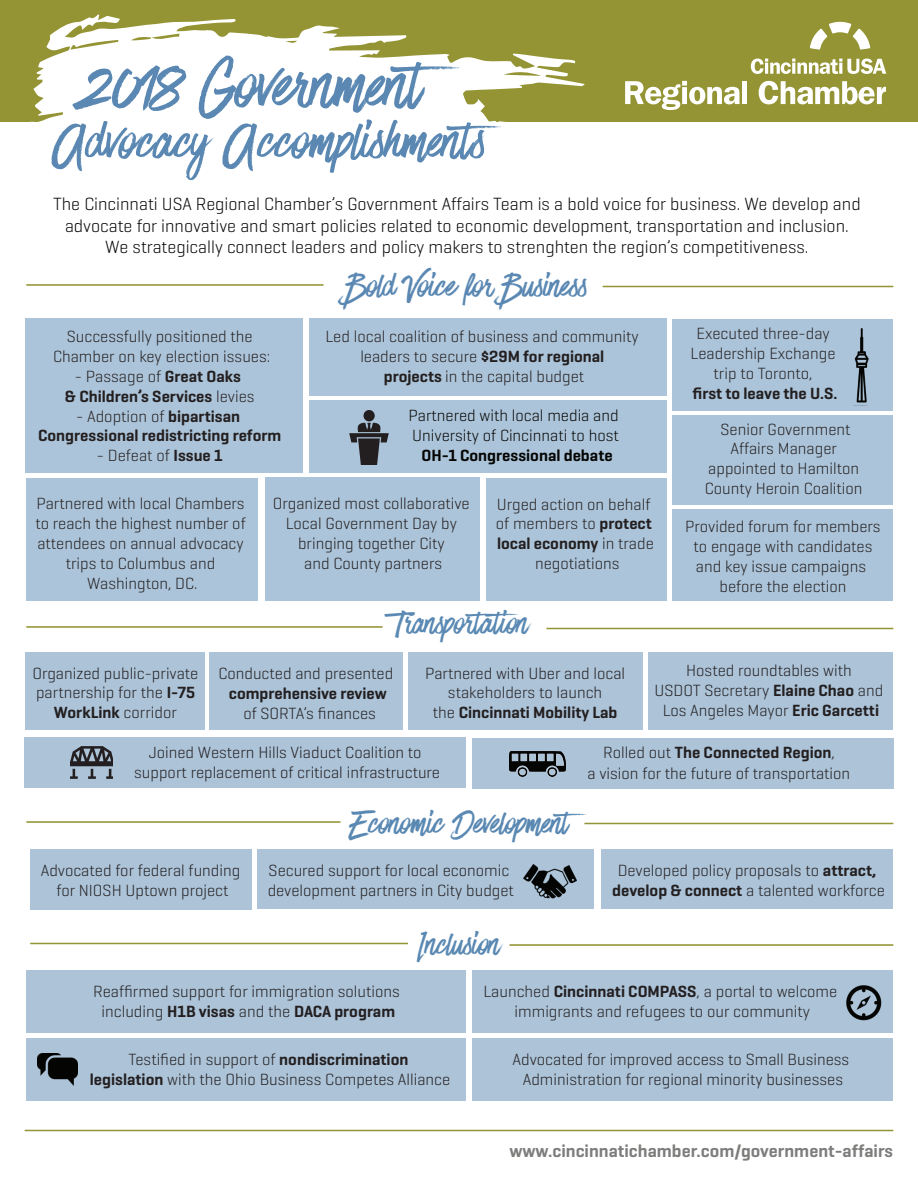
<style>
.page{position:relative;width:918px;height:1188px;background:#fff}
.page>*{position:absolute;margin:0;border:0;box-sizing:border-box;transform-origin:0 0}
.t1{font:78px "Have Heart One";color:#5a88b3}
.t2{font:61.5px "Have Heart One";color:#5a88b3}
.t3{font:39px "Have Heart One";color:#5a88b3}
.t4{font:37.5px "Have Heart One";color:#5988b2}
.t5{font:37.5px "Have Heart One";color:#5a89b3}
.t6{font:300 18px/21.6px "Geogrotesque";color:#040503;text-align:center}
.t7{font:600 18px "Geogrotesque";color:#7d7d7c}
.t8{font:300 16.5px/19.8px "Geogrotesque";color:#231f20;text-align:center}
.t9{font:600 16.5px/19.8px "Geogrotesque";color:#231f20;text-align:center}
.t10{font:300 16.5px/19.8px "Geogrotesque";color:#040503}
.t11{font:600 16.5px "Geogrotesque";color:#040503}
.s1{font-weight:300}
.s2{font-weight:600}
</style>
<div class="page">
<div style="left:26px;top:1038px;width:440px;height:63px;background:#acc3d8"></div>
<div style="left:309px;top:400px;width:358px;height:73px;background:#acc4d9"></div>
<div style="left:486px;top:478px;width:181px;height:123px;background:#acc4d9"></div>
<div style="left:266px;top:477px;width:214px;height:124px;background:#acc4d9"></div>
<div style="left:309px;top:318px;width:358px;height:78px;background:#acc4d9"></div>
<div style="left:472px;top:1038px;width:421px;height:63px;background:#acc3d8"></div>
<div style="left:472px;top:970px;width:421px;height:63px;background:#acc3d8"></div>
<div style="left:26px;top:970px;width:440px;height:63px;background:#acc3d8"></div>
<div style="left:601px;top:850px;width:292px;height:59px;background:#acc3d8"></div>
<div style="left:258px;top:850px;width:336px;height:59px;background:#acc3d8"></div>
<div style="left:25px;top:737px;width:441px;height:51px;background:#acc3d8"></div>
<div style="left:472px;top:738px;width:422px;height:50px;background:#acc3d8"></div>
<div style="left:25px;top:652px;width:179px;height:78px;background:#acc3d8"></div>
<div style="left:648px;top:652px;width:245px;height:78px;background:#acc3d8"></div>
<div style="left:408px;top:652px;width:234px;height:78px;background:#acc3d8"></div>
<div style="left:210px;top:652px;width:193px;height:78px;background:#acc3d8"></div>
<div style="left:673px;top:415px;width:220px;height:90px;background:#acc4d9"></div>
<div style="left:673px;top:319px;width:220px;height:92px;background:#acc4d9"></div>
<div style="left:25px;top:319px;width:277px;height:154px;background:#acc4d9"></div>
<div style="left:26px;top:478px;width:232px;height:123px;background:#acc4d9"></div>
<div style="left:0;top:0;width:918px;height:122px;background:#949435"></div>
<svg style="left:30px;top:14px;width:555px;height:108px;fill:#fff"></svg>
<svg style="left:120px;top:81px;width:27px;height:11px"></svg>
<svg style="left:408px;top:102px;width:29px;height:6px"></svg>
<svg style="left:386px;top:117px;width:10px;height:5px"></svg>
<svg style="left:243px;top:89px;width:10px;height:5px"></svg>
<svg style="left:412px;top:114px;width:96px;height:8px"></svg>
<svg style="left:810px;top:22px;width:60px;height:28px"></svg>
<svg style="left:751px;top:59px;width:135px;height:15px"></svg>
<svg style="left:625px;top:81px;width:115px;height:29px"></svg>
<div style="left:742px;top:81px;width:5px;height:23px;background:#fff"></div>
<svg style="left:759px;top:81px;width:127px;height:23px"></svg>
<hr style="left:26px;top:284px;width:297px;height:2px;background:#949435">
<hr style="left:603px;top:286px;width:290px;height:1px;background:#949435">
<hr style="left:26px;top:626px;width:357px;height:2px;background:#939435">
<hr style="left:547px;top:628px;width:346px;height:1px;background:#939435">
<hr style="left:26px;top:821px;width:315px;height:2px;background:#939435">
<hr style="left:585px;top:823px;width:308px;height:1px;background:#939435">
<div style="left:30px;top:849px;width:221px;height:61px;background:#acc3d8"></div>
<hr style="left:30px;top:943px;width:378px;height:1px;background:#939435">
<hr style="left:510px;top:944px;width:383px;height:2px;background:#939435">
<img style="left:846px;top:986px;width:35px;height:35px">
<img style="left:524px;top:864px;width:53px;height:35px">
<img style="left:38px;top:1053px;width:39px;height:33px">
<hr style="left:25px;top:1130px;width:868px;height:1px;background:#939435">
<div style="left:673px;top:510px;width:220px;height:91px;background:#acc4d9"></div>
<img style="left:349px;top:411px;width:40px;height:53px">
<img style="left:853px;top:328px;width:16px;height:78px">
<img style="left:510px;top:751px;width:55px;height:26px">
<img style="left:71px;top:746px;width:42px;height:33px">
<h1 class="t1" style="left:83px;top:43px;width:397px">2018 Government</h1>
<h2 class="t2" style="left:51px;top:108px;width:467px">Advocacy Accomplishments</h2>
<p class="t6" style="left:53px;top:192px;width:809px">The Cincinnati USA Regional Chamber’s Government Affairs Team is a bold voice for business. We develop and advocate for innovative and smart policies related to economic development, transportation and inclusion.<br>We strategically connect leaders and policy makers to strenghten the region’s competitiveness.</p>
<h3 class="t3" style="left:345px;top:264px;width:243px">Bold Voice for Business</h3>
<p class="t8" style="left:53px;top:326px;width:219px">Successfully positioned the<br>Chamber on key election issues:</p>
<p class="t9" style="left:65px;top:366px;width:191px"><span class="s1">- Passage of</span> Great Oaks<br>&amp; Children’s Services <span class="s1">levies</span></p>
<p class="t9" style="left:38px;top:406px;width:245px"><span class="s1">- Adoption of</span> bipartisan<br>Congressional redistricting reform</p>
<p class="t8" style="left:97px;top:445px;width:127px">- Defeat of <span class="s2">Issue 1</span></p>
<p class="t8" style="left:325px;top:326px;width:315px">Led local coalition of business and community leaders to secure <span class="s2">$29M for regional<br>projects</span> in the capital budget</p>
<p class="t10" style="left:409px;top:405px;width:212px">Partnered with local media and<br>University of Cincinnati to host</p>
<p class="t11" style="left:422px;top:445px;width:193px">OH-1 Congressional debate</p>
<p class="t8" style="left:35px;top:493px;width:212px">Partnered with local Chambers to reach the highest number of attendees on annual advocacy trips to Columbus and<br>Washington, DC.</p>
<p class="t8" style="left:273px;top:493px;width:198px">Organized most collaborative<br>Local Government Day by bringing together City<br>and County partners</p>
<p class="t8" style="left:496px;top:493px;width:160px">Urged action on behalf of members to <span class="s2">protect local economy</span> in trade negotiations</p>
<p class="t8" style="left:691px;top:323px;width:146px">Executed three-day<br>Leadership Exchange trip to Toronto,</p>
<p class="t9" style="left:693px;top:383px;width:146px">first to leave the U.S.</p>
<p class="t8" style="left:705px;top:418px;width:159px">Senior Government<br>Affairs Manager appointed to Hamilton<br>County Heroin Coalition</p>
<p class="t8" style="left:685px;top:516px;width:197px">Provided forum for members to engage with candidates and key issue campaigns before the election</p>
<h3 class="t5" style="left:391px;top:603px;width:138px">Transportation</h3>
<p class="t8" style="left:218px;top:663px;width:176px">Conducted and presented</p>
<p class="t9" style="left:229px;top:683px;width:159px">comprehensive review</p>
<p class="t8" style="left:243px;top:703px;width:134px">of SORTA’s finances</p>
<p class="t8" style="left:654px;top:660px;width:230px">Hosted roundtables with<br>USDOT Secretary <span class="s2">Elaine Chao</span> and<br>Los Angeles Mayor <span class="s2">Eric Garcetti</span></p>
<p class="t8" style="left:425px;top:662px;width:202px">Partnered with Uber and local stakeholders to launch<br>the <span class="s2">Cincinnati Mobility Lab</span></p>
<p class="t8" style="left:587px;top:741px;width:264px;line-height:21.6px">Rolled out <span class="s2">The Connected Region</span>,<br>a vision for the future of transportation</p>
<p class="t8" style="left:32px;top:663px;width:168px">Organized public-private partnership for the <span class="s2">I-75<br>WorkLink</span> corridor</p>
<p class="t8" style="left:134px;top:742px;width:307px">Joined Western Hills Viaduct Coalition to support replacement of critical infrastructure</p>
<h3 class="t4" style="left:350px;top:802px;width:247px">Economic Development</h3>
<p class="t8" style="left:41px;top:860px;width:201px">Advocated for federal funding for NIOSH Uptown project</p>
<p class="t8" style="left:612px;top:860px;width:274px">Developed policy proposals to <span class="s2">attract, develop &amp; connect</span> a talented workforce</p>
<p class="t8" style="left:268px;top:860px;width:248px;text-align:left">Secured support for local economic development partners in City budget</p>
<h3 class="t4" style="left:419px;top:924px;width:82px">Inclusion</h3>
<p class="t8" style="left:93px;top:981px;width:308px">Reaffirmed support for immigration solutions including <span class="s2">H1B visas</span> and the <span class="s2">DACA program</span></p>
<p class="t8" style="left:90px;top:1049px;width:362px">Testified in support of <span class="s2">nondiscrimination<br>legislation</span> with the Ohio Business Competes Alliance</p>
<p class="t8" style="left:483px;top:981px;width:356px">Launched <span class="s2">Cincinnati COMPASS</span>, a portal to welcome immigrants and refugees to our community</p>
<p class="t8" style="left:513px;top:1049px;width:338px">Advocated for improved access to Small Business<br>Administration for regional minority businesses</p>
<p class="t7" style="left:510px;top:1139px;width:385px">www.cincinnatichamber.com/government-affairs</p>
</div>
